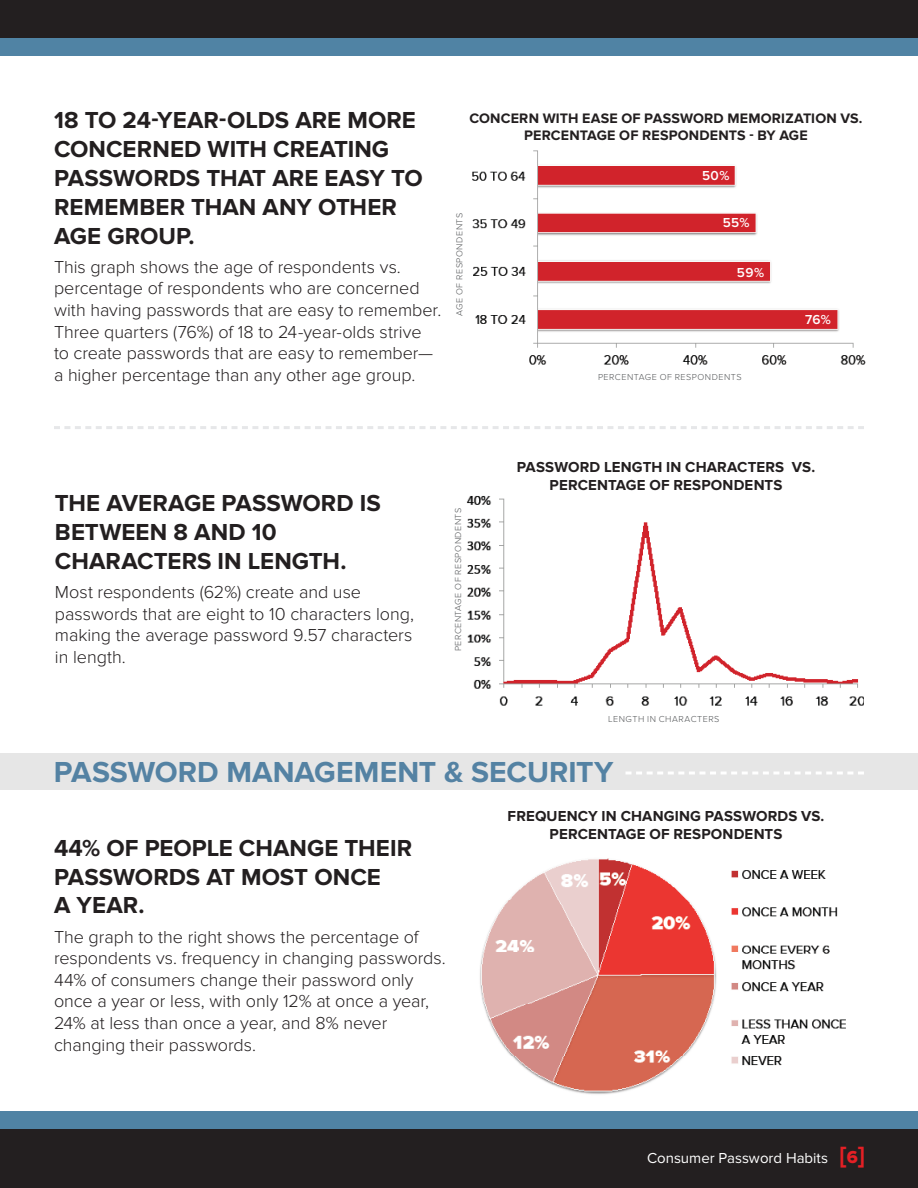
<style>
.page{position:relative;width:918px;height:1188px;background:#fff}
.page>*{position:absolute;margin:0;border:0;box-sizing:border-box;transform-origin:0 0}
.t1{font:700 30px "Proxima Nova";color:#5482a3}
.t2{font:700 24px/28.8px "Proxima Nova";color:#231f20}
.t3{font:300 18px/21.6px "Proxima Nova";letter-spacing:-.005em;color:#231f20}
.t4{font:700 15px/18px "Proxima Nova";letter-spacing:.01em;color:#231f20;text-align:center}
.t5{font:15px "Proxima Nova";color:#fff}
.t6{font:700 14.25px/17.1px "Proxima Nova";letter-spacing:.01em;color:#231f20;text-align:center}
.t7{font:600 13.5px "Proxima Nova";letter-spacing:.03em;color:#fff}
.t8{font:300 9px "Proxima Nova";letter-spacing:.055em;color:#55585a}
.s1{font-family:"Proxima Nova Extrabld";font-size:24px;color:#e41f25}
.s2{font-family:"Proxima Nova Extrabld";font-size:18px;color:#e41f25}
</style>
<div class="page">
<div style="left:0;top:0;width:918px;height:38px;background:#231f20"></div>
<div style="left:0;top:38px;width:918px;height:18px;background:#5083a4"></div>
<div style="left:0;top:1129px;width:918px;height:59px;background:#231f20"></div>
<div style="left:0;top:1111px;width:918px;height:18px;background:#5083a4"></div>
<svg style="left:54px;top:426px;width:810px;height:3px"></svg>
<img style="left:480px;top:858px;width:366px;height:236px">
<div style="left:0;top:754px;width:918px;height:36px;background:#e6e6e6"></div>
<svg style="left:626px;top:772px;width:238px;height:3px"></svg>
<img style="left:466px;top:496px;width:398px;height:210px">
<img style="left:472px;top:150px;width:394px;height:215px">
<p class="t2" style="left:54px;top:107px;width:370px">18 TO 24-YEAR-OLDS ARE MORE<br>CONCERNED WITH CREATING<br>PASSWORDS THAT ARE EASY TO<br>REMEMBER THAN ANY OTHER<br>AGE GROUP.</p>
<p class="t3" style="left:54px;top:256px;width:389px">This graph shows the age of respondents vs. percentage of respondents who are concerned with having passwords that are easy to remember.<br>Three quarters (76%) of 18 to 24-year-olds strive</p>
<p class="t3" style="left:54px;top:343px;width:381px">to create passwords that are easy to remember—</p>
<p class="t3" style="left:54px;top:364px;width:363px">a higher percentage than any other age group.</p>
<p class="t6" style="left:469px;top:110px;width:395px">CONCERN WITH EASE OF PASSWORD MEMORIZATION VS.<br>PERCENTAGE OF RESPONDENTS - BY AGE</p>
<p class="t8" style="left:454px;top:316px;width:104px;rotate:-90deg">AGE OF RESPONDENTS</p>
<p class="t7" style="left:702px;top:167px;width:29px">50%</p>
<p class="t7" style="left:723px;top:215px;width:28px">55%</p>
<p class="t7" style="left:737px;top:264px;width:29px">59%</p>
<p class="t8" style="left:598px;top:372px;width:145px">PERCENTAGE OF RESPONDENTS</p>
<p class="t7" style="left:805px;top:312px;width:27px">76%</p>
<p class="t2" style="left:55px;top:490px;width:327px">THE AVERAGE PASSWORD IS<br>BETWEEN 8 AND 10<br>CHARACTERS IN LENGTH.</p>
<p class="t3" style="left:55px;top:582px;width:361px">Most respondents (62%) create and use passwords that are eight to 10 characters long, making the average password 9.57 characters</p>
<p class="t3" style="left:55px;top:646px;width:72px">in length.</p>
<p class="t8" style="left:453px;top:651px;width:145px;rotate:-90deg">PERCENTAGE OF RESPONDENTS</p>
<p class="t4" style="left:517px;top:458px;width:300px">PASSWORD LENGTH IN CHARACTERS VS.<br>PERCENTAGE OF RESPONDENTS</p>
<p class="t8" style="left:608px;top:714px;width:113px">LENGTH IN CHARACTERS</p>
<p class="t1" style="left:54px;top:755px;width:561px">PASSWORD MANAGEMENT &amp; SECURITY</p>
<p class="t2" style="left:54px;top:834px;width:360px">44% OF PEOPLE CHANGE THEIR<br>PASSWORDS AT MOST ONCE<br>A YEAR.</p>
<p class="t3" style="left:54px;top:926px;width:393px">The graph to the right shows the percentage of respondents vs. frequency in changing passwords.<br>44% of consumers change their password only once a year or less, with only 12% at once a year, 24% at less than once a year, and 8% never changing their passwords.</p>
<p class="t4" style="left:508px;top:807px;width:318px">FREQUENCY IN CHANGING PASSWORDS VS.<br>PERCENTAGE OF RESPONDENTS</p>
<p class="t5" style="left:647px;top:1149px;width:220px">Consumer Password Habits <span class="s1">[</span><span class="s2">6</span><span class="s1">]</span></p>
</div>
